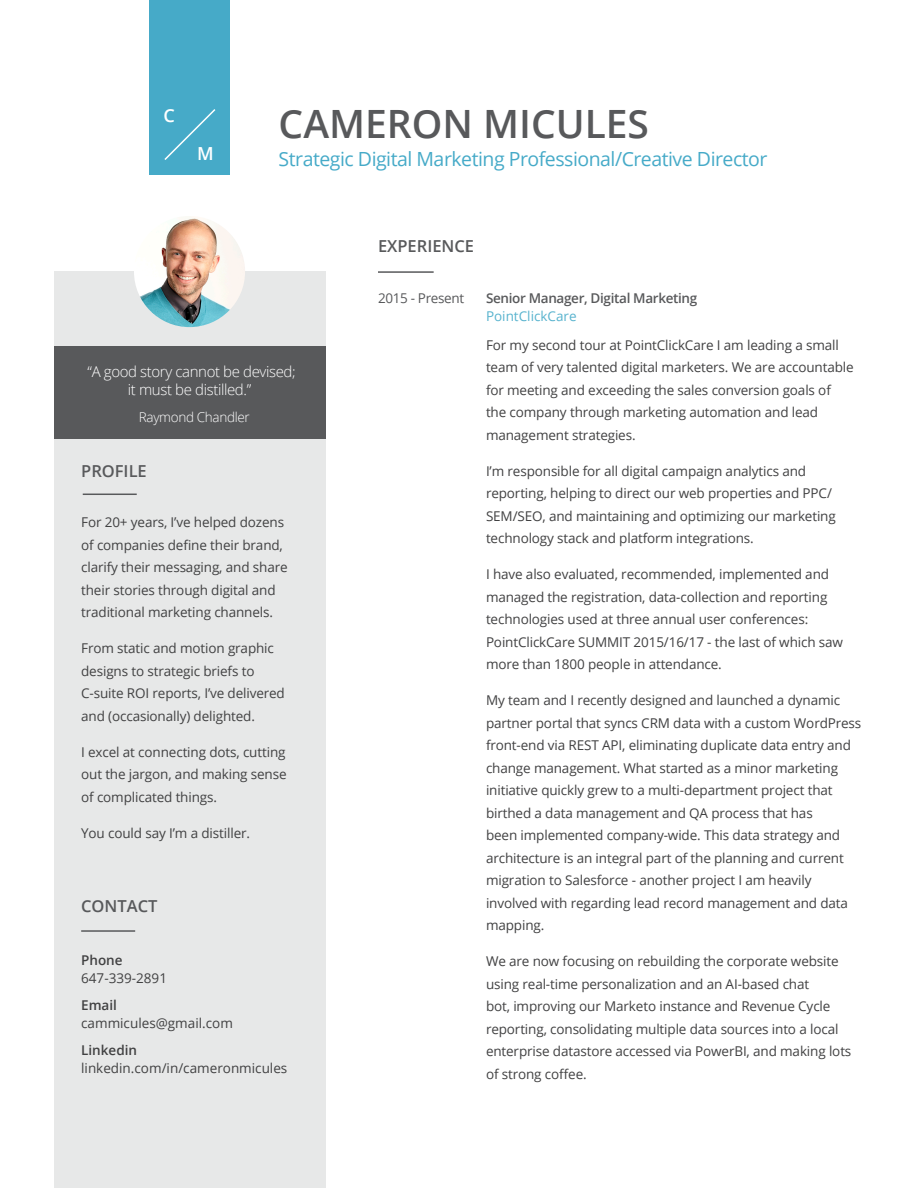
<style>
.page{position:relative;width:918px;height:1188px;background:#fff}
.page>*{position:absolute;margin:0;border:0;box-sizing:border-box;transform-origin:0 0}
.t1{font:600 39px "Open Sans";color:#58595b}
.t2{font:19.5px "Open Sans";letter-spacing:-.025em;color:#46aac8}
.t3{font:600 18px "Open Sans";color:#fff}
.t4{font:600 16.5px "Open Sans";color:#58595b}
.t5{font:300 15px/18px "Open Sans";letter-spacing:-.025em;color:#fff;text-align:center}
.t6{font:13.5px/22.5px "Open Sans";letter-spacing:-.01em;color:#414142}
.t7{font:600 13.5px/18px "Open Sans";letter-spacing:-.025em;color:#58595b}
.t8{font:600 13.5px "Open Sans";color:#414142}
.t9{font:300 13.5px "Open Sans";letter-spacing:-.025em;color:#fff}
.t10{font:13.5px "Open Sans";letter-spacing:-.025em;color:#58595b}
.s1{font-weight:400;color:#58b3ce}
</style>
<div class="page">
<div style="left:54px;top:272px;width:271px;height:916px;background:#e7e8e8"></div>
<img style="left:134px;top:216px;width:111px;height:111px;border-radius:56px">
<div style="left:149px;top:0;width:81px;height:174px;background:#46aac8"></div>
<div style="left:54px;top:346px;width:271px;height:92px;background:#58595b"></div>
<svg style="left:164px;top:109px;width:52px;height:51px"></svg>
<hr style="left:83px;top:494px;width:54px;height:1px;background:#58595b">
<hr style="left:378px;top:271px;width:56px;height:2px;background:#58595b">
<hr style="left:81px;top:930px;width:54px;height:2px;background:#58595b">
<p class="t3" style="left:164px;top:103px;width:13px">C</p>
<p class="t3" style="left:197px;top:141px;width:18px">M</p>
<p class="t1" style="left:279px;top:97px;width:372px">CAMERON MICULES</p>
<p class="t2" style="left:279px;top:146px;width:490px">Strategic Digital Marketing Professional/Creative Director</p>
<p class="t4" style="left:378px;top:235px;width:98px">EXPERIENCE</p>
<p class="t5" style="left:88px;top:362px;width:210px">“A good story cannot be devised; it must be distilled.”</p>
<p class="t9" style="left:139px;top:408px;width:112px">Raymond Chandler</p>
<p class="t4" style="left:81px;top:459px;width:67px">PROFILE</p>
<p class="t6" style="left:81px;top:511px;width:208px">For 20+ years, I’ve helped dozens of companies define their brand, clarify their messaging, and share their stories through digital and traditional marketing channels.</p>
<p class="t6" style="left:81px;top:637px;width:205px">From static and motion graphic designs to strategic briefs to<br>C-suite ROI reports, I’ve delivered and (occasionally) delighted.</p>
<p class="t6" style="left:81px;top:740px;width:207px;text-align:justify">I excel at connecting dots, cutting out the jargon, and making sense of complicated things.</p>
<p class="t6" style="left:81px;top:821px;width:170px">You could say I’m a distiller.</p>
<p class="t4" style="left:81px;top:895px;width:78px">CONTACT</p>
<p class="t8" style="left:81px;top:951px;width:43px">Phone</p>
<p class="t6" style="left:81px;top:966px;width:87px">647-339-2891</p>
<p class="t8" style="left:81px;top:996px;width:37px">Email</p>
<p class="t6" style="left:81px;top:1011px;width:153px">cammicules@gmail.com</p>
<p class="t8" style="left:81px;top:1041px;width:57px">Linkedin</p>
<p class="t6" style="left:81px;top:1056px;width:208px">linkedin.com/in/cameronmicules</p>
<p class="t10" style="left:378px;top:289px;width:88px">2015 - Present</p>
<p class="t7" style="left:486px;top:288px;width:213px">Senior Manager, Digital Marketing<br><span class="s1">PointClickCare</span></p>
<p class="t6" style="left:486px;top:333px;width:369px">For my second tour at PointClickCare I am leading a small team of very talented digital marketers. We are accountable for meeting and exceeding the sales conversion goals of the company through marketing automation and lead management strategies.</p>
<p class="t6" style="left:486px;top:459px;width:351px">I’m responsible for all digital campaign analytics and reporting, helping to direct our web properties and PPC/ SEM/SEO, and maintaining and optimizing our marketing technology stack and platform integrations.</p>
<p class="t6" style="left:486px;top:563px;width:359px">I have also evaluated, recommended, implemented and managed the registration, data-collection and reporting technologies used at three annual user conferences:<br>PointClickCare SUMMIT 2015/16/17 - the last of which saw more than 1800 people in attendance.</p>
<p class="t6" style="left:486px;top:689px;width:377px">My team and I recently designed and launched a dynamic partner portal that syncs CRM data with a custom WordPress front-end via REST API, eliminating duplicate data entry and change management. What started as a minor marketing initiative quickly grew to a multi-department project that birthed a data management and QA process that has<br>been implemented company-wide. This data strategy and architecture is an integral part of the planning and current migration to Salesforce - another project I am heavily involved with regarding lead record management and data mapping.</p>
<p class="t6" style="left:486px;top:950px;width:367px">We are now focusing on rebuilding the corporate website using real-time personalization and an AI-based chat<br>bot, improving our Marketo instance and Revenue Cycle reporting, consolidating multiple data sources into a local enterprise datastore accessed via PowerBI, and making lots of strong coffee.</p>
</div>
